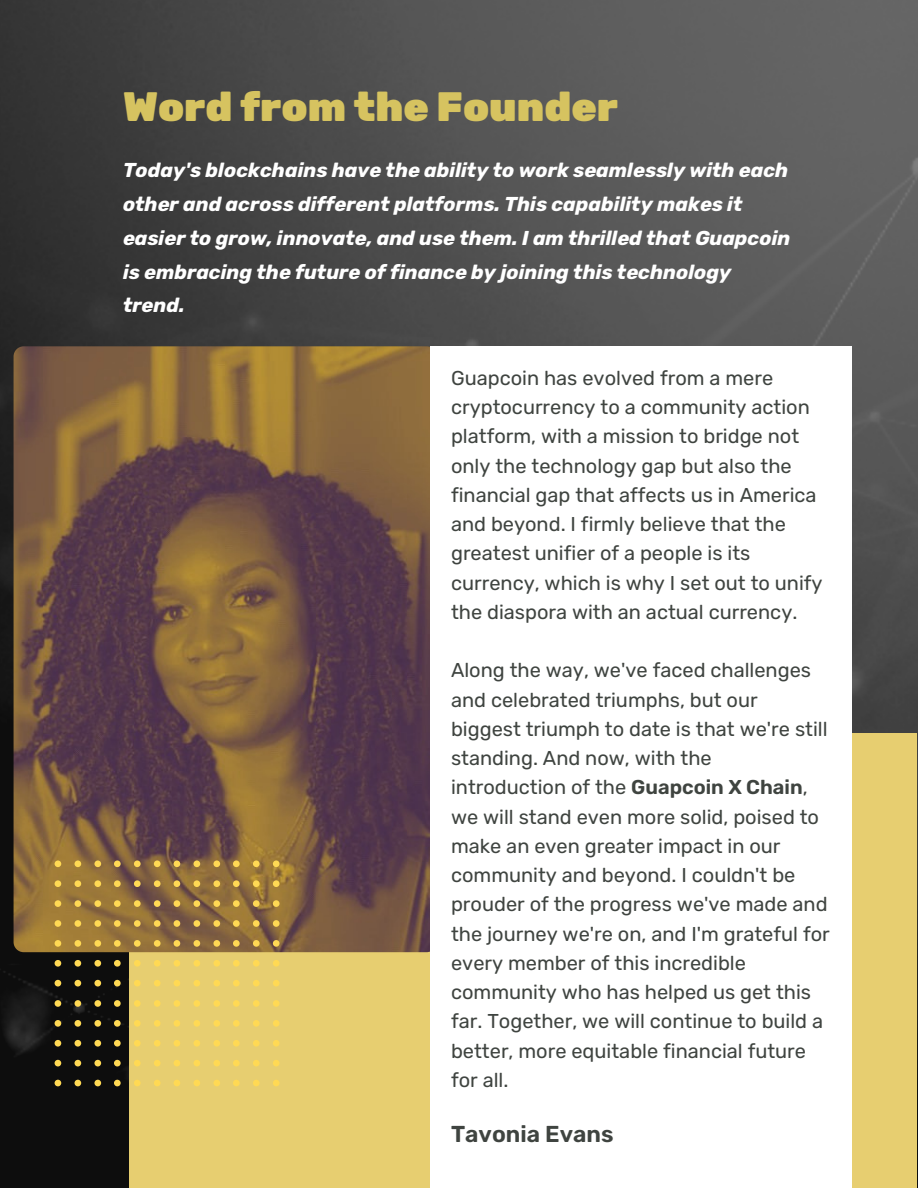
<style>
.page{position:relative;width:918px;height:1188px;background:#fff}
.page>*{position:absolute;margin:0;border:0;box-sizing:border-box;transform-origin:0 0}
.t1{font:900 40.95px "Rubik";color:#d6c360}
.t2{font:600 22.95px "Rubik";color:#3f4440}
.t3{font:19.95px/29.2px "Rubik";color:#3f4440}
.t4{font:italic 700 19.95px/33.8px "Rubik";color:#fff}
.s1{font-weight:600}
</style>
<div class="page">
<img style="left:0;top:0;width:918px;height:1188px">
<div style="left:129px;top:734px;width:788px;height:454px;background:#e7ce70"></div>
<img style="left:14px;top:346px;width:423px;height:606px;border-radius:10px">
<div style="left:430px;top:346px;width:421px;height:842px;background:#fff"></div>
<svg style="left:55px;top:860px;width:225px;height:226px"></svg>
<h1 class="t1" style="left:123px;top:83px;width:497px">Word from the Founder</h1>
<p class="t4" style="left:123px;top:154px;width:669px">Today's blockchains have the ability to work seamlessly with each other and across different platforms. This capability makes it easier to grow, innovate, and use them. I am thrilled that Guapcoin is embracing the future of finance by joining this technology trend.</p>
<p class="t3" style="left:451px;top:363px;width:373px">Guapcoin has evolved from a mere cryptocurrency to a community action platform, with a mission to bridge not only the technology gap but also the financial gap that affects us in America and beyond. I firmly believe that the greatest unifier of a people is its currency, which is why I set out to unify the diaspora with an actual currency.</p>
<p class="t3" style="left:451px;top:656px;width:380px">Along the way, we've faced challenges and celebrated triumphs, but our biggest triumph to date is that we're still standing. And now, with the introduction of the <span class="s1">Guapcoin X Chain</span>, we will stand even more solid, poised to make an even greater impact in our community and beyond. I couldn't be prouder of the progress we've made and the journey we're on, and I'm grateful for every member of this incredible community who has helped us get this far. Together, we will continue to build a better, more equitable financial future for all.</p>
<p class="t2" style="left:451px;top:1121px;width:164px">Tavonia Evans</p>
</div>
